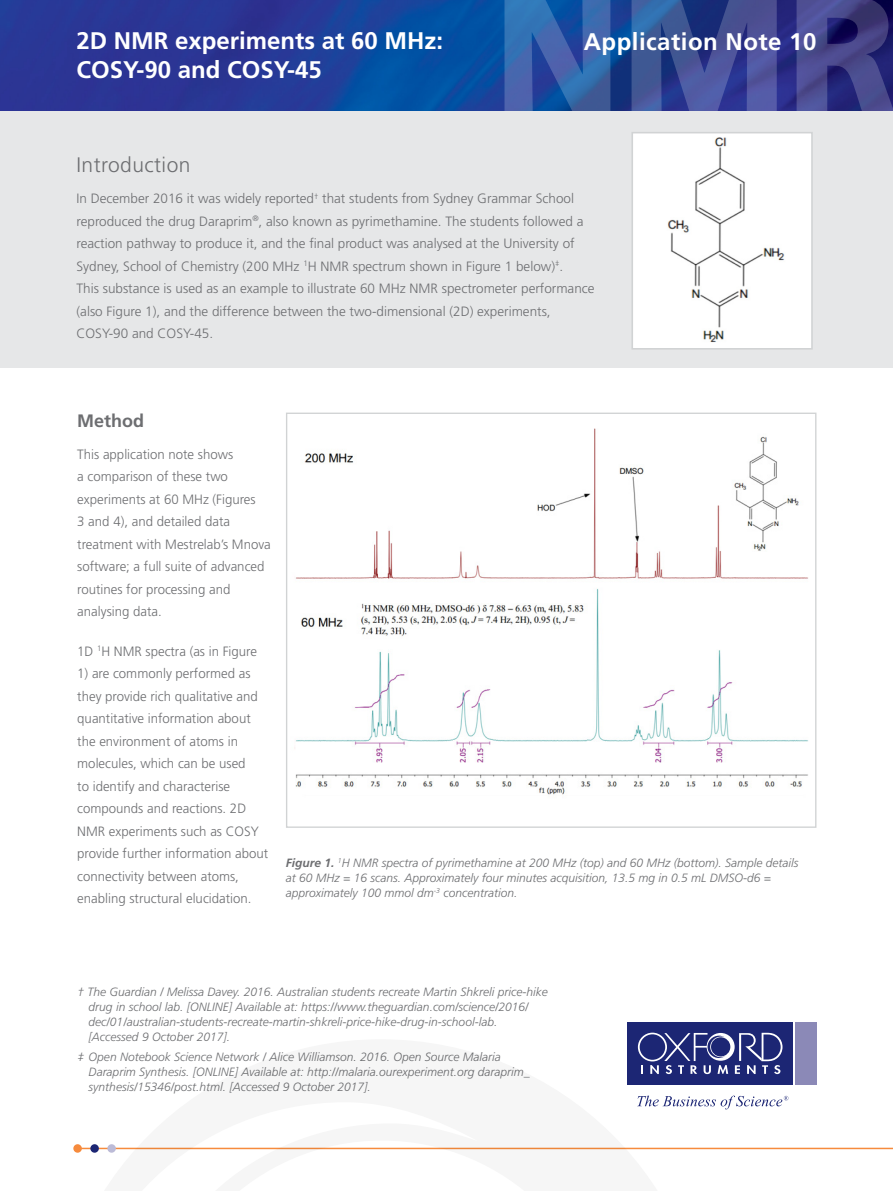
<style>
.page{position:relative;width:893px;height:1191px;background:#fff}
.page>*{position:absolute;margin:0;border:0;box-sizing:border-box;transform-origin:0 0}
.t1{font:900 165px "Frutiger";color:#fff}
.t2{font:700 24px "Frutiger";color:#fff}
.t3{font:700 24px "Frutiger";letter-spacing:.02em;color:#fff}
.t4{font:300 21px "Frutiger";letter-spacing:.02em;color:#6d6e71}
.t5{font:700 18px "Frutiger";color:#6d6e71}
.t6{font:300 13.5px/22.5px "Frutiger";color:#6d6e71}
.t7{font:italic 300 12px/15px "Frutiger";color:#6d6e71}
.s1{font-weight:700}
</style>
<div class="page">
<div style="left:0;top:102px;width:893px;height:265px;background:#e6e7e8"></div>
<div style="left:627px;top:1022px;width:166px;height:62px;background:#1c2674"></div>
<div style="left:795px;top:1022px;width:21px;height:62px;background:#8b89b7"></div>
<svg style="left:640px;top:1032px;width:142px;height:42px"></svg>
<svg style="left:708px;top:1095px;width:80px;height:14px"></svg>
<hr style="left:77px;top:1147px;width:816px;height:2px;background:#f68b3d">
<img style="left:0;top:0;width:893px;height:111px">
<div style="left:632px;top:133px;width:180px;height:216px;background:#fff"></div>
<img style="left:667px;top:137px;width:118px;height:205px">
<div style="left:631px;top:132px;width:182px;height:217px;border:2px solid #d1d3d4"></div>
<img style="left:294px;top:428px;width:515px;height:367px">
<svg style="left:73px;top:1039px;width:635px;height:114px"></svg>
<h1 class="t1" style="left:493px;top:-46px;width:405px">NMR</h1>
<h2 class="t2" style="left:77px;top:26px;width:368px">2D NMR experiments at 60 MHz:</h2>
<h2 class="t3" style="left:584px;top:28px;width:234px">Application Note 10</h2>
<h2 class="t2" style="left:77px;top:55px;width:247px">COSY-90 and COSY-45</h2>
<h3 class="t4" style="left:77px;top:153px;width:115px">Introduction</h3>
<p class="t6" style="left:77px;top:187px;width:520px">In December 2016 it was widely reported<sup>†</sup> that students from Sydney Grammar School reproduced the drug Daraprim<sup>®</sup>, also known as pyrimethamine. The students followed a reaction pathway to produce it, and the final product was analysed at the University of Sydney, School of Chemistry (200 MHz <sup>1</sup>H NMR spectrum shown in Figure 1 below)<sup>‡</sup>.<br>This substance is used as an example to illustrate 60 MHz NMR spectrometer performance (also Figure 1), and the difference between the two-dimensional (2D) experiments, COSY-90 and COSY-45.</p>
<h3 class="t5" style="left:77px;top:410px;width:68px">Method</h3>
<p class="t6" style="left:77px;top:443px;width:195px">This application note shows<br>a comparison of these two experiments at 60 MHz (Figures<br>3 and 4), and detailed data treatment with Mestrelab’s Mnova software; a full suite of advanced routines for processing and analysing data.</p>
<p class="t6" style="left:77px;top:640px;width:181px">1D <sup>1</sup>H NMR spectra (as in Figure</p>
<p class="t6" style="left:77px;top:662px;width:192px">1) are commonly performed as they provide rich qualitative and quantitative information about the environment of atoms in molecules, which can be used<br>to identify and characterise compounds and reactions. 2D<br>NMR experiments such as COSY provide further information about connectivity between atoms, enabling structural elucidation.</p>
<p class="t7" style="left:286px;top:855px;width:514px"><span class="s1">Figure 1.</span> <sup>1</sup>H NMR spectra of pyrimethamine at 200 MHz (top) and 60 MHz (bottom). Sample details at 60 MHz = 16 scans. Approximately four minutes acquisition, 13.5 mg in 0.5 mL DMSO-d6 = approximately 100 mmol dm<sup>-3</sup> concentration.</p>
<p class="t7" style="left:89px;top:984px;width:461px;text-indent:-11px">† The Guardian / Melissa Davey. 2016. Australian students recreate Martin Shkreli price-hike drug in school lab. [ONLINE] Available at: https://www.theguardian.com/science/2016/ dec/01/australian-students-recreate-martin-shkreli-price-hike-drug-in-school-lab. [Accessed 9 October 2017].</p>
<p class="t7" style="left:89px;top:1048px;width:443px;text-indent:-11px">‡ Open Notebook Science Network / Alice Williamson. 2016. Open Source Malaria<br>Daraprim Synthesis. [ONLINE] Available at: http://malaria.ourexperiment.org daraprim_ synthesis/15346/post.html. [Accessed 9 October 2017].</p>
</div>
